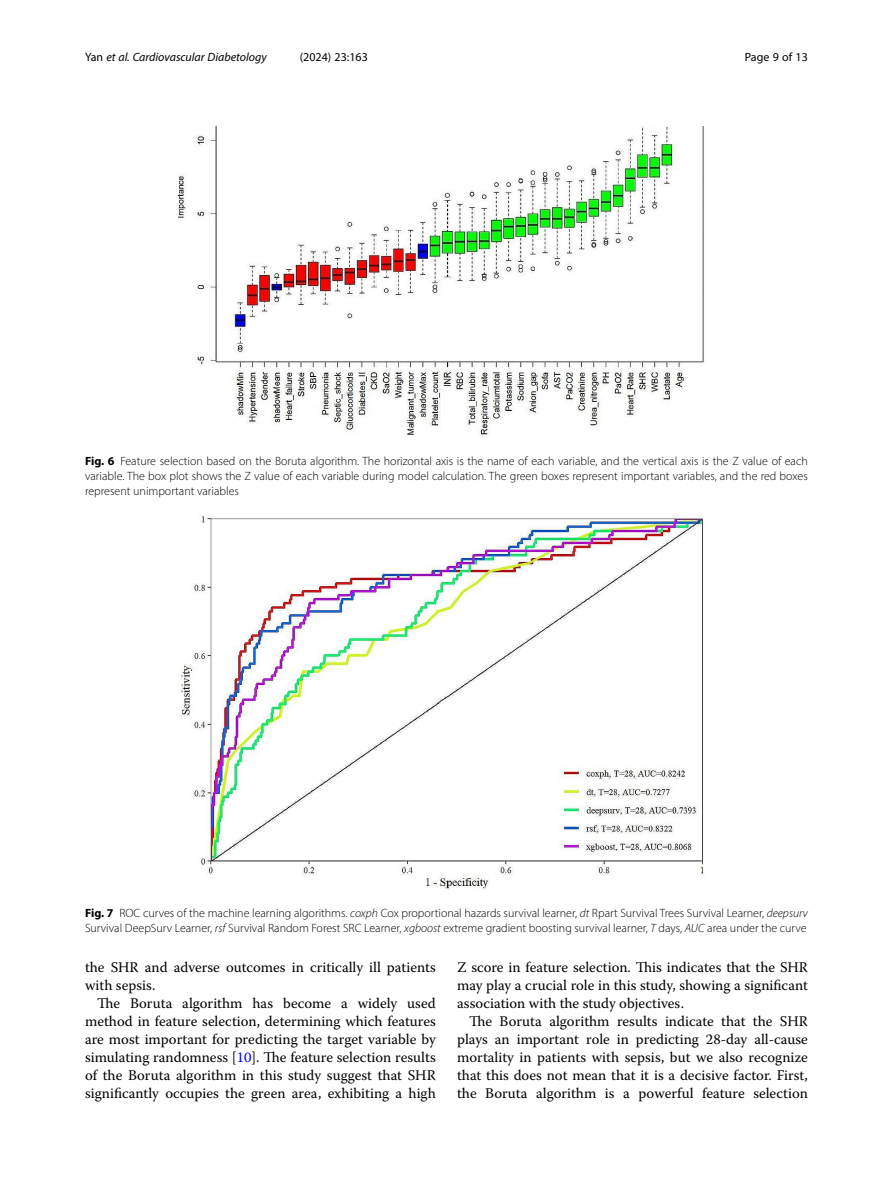
<style>
.page{position:relative;width:893px;height:1191px;background:#fff}
.page>*{position:absolute;margin:0;border:0;box-sizing:border-box;transform-origin:0 0}
.Body_Text_Indent{font:14.7px/18px "Warnock Pro";color:#000;text-align:justify}
.Body_Text{font:14.7px/18px "Warnock Pro";color:#000}
.Figure_Caption{font:300 12px/15px "Myriad Pro";color:#000}
.t1{font:italic 12px "Myriad Pro";color:#000}
.t2{font:12px "Myriad Pro";color:#000}
.s1{font-style:normal}
.s2{font-weight:700}
.s3{font-style:italic}
.s4{color:#00f}
</style>
<div class="page">
<img style="left:180px;top:514px;width:524px;height:376px">
<img style="left:178px;top:126px;width:526px;height:311px">
<p class="t1" style="left:85px;top:50px;width:183px"><span class="s1">Yan</span> et al. Cardiovascular Diabetology</p>
<p class="t2" style="left:300px;top:50px;width:70px">(2024) 23:163</p>
<p class="t2" style="left:745px;top:50px;width:65px">Page 9 of 13</p>
<p class="Figure_Caption" style="left:85px;top:453px;width:724px;text-align:justify"><span class="s2">Fig. 6</span> Feature selection based on the Boruta algorithm. The horizontal axis is the name of each variable, and the vertical axis is the Z value of each variable. The box plot shows the Z value of each variable during model calculation. The green boxes represent important variables, and the red boxes represent unimportant variables</p>
<p class="Figure_Caption" style="left:85px;top:905px;width:724px"><span class="s2">Fig. 7</span> ROC curves of the machine learning algorithms. <span class="s3">coxph</span> Cox proportional hazards survival learner, <span class="s3">dt</span> Rpart Survival Trees Survival Learner, <span class="s3">deepsurv<br></span>Survival DeepSurv Learner, <span class="s3">rsf</span> Survival Random Forest SRC Learner, <span class="s3">xgboost</span> extreme gradient boosting survival learner, <span class="s3">T</span> days, <span class="s3">AUC</span> area under the curve</p>
<p class="Body_Text" style="left:85px;top:958px;width:352px">the SHR and adverse outcomes in critically ill patients with sepsis.</p>
<p class="Body_Text_Indent" style="left:85px;top:994px;width:352px;text-indent:12px">The Boruta algorithm has become a widely used method in feature selection, determining which features are most important for predicting the target variable by simulating randomness [<span class="s4">10</span>]. The feature selection results of the Boruta algorithm in this study suggest that SHR significantly occupies the green area, exhibiting a high</p>
<p class="Body_Text_Indent" style="left:457px;top:958px;width:352px">Z score in feature selection. This indicates that the SHR may play a crucial role in this study, showing a significant association with the study objectives.</p>
<p class="Body_Text_Indent" style="left:457px;top:1012px;width:352px;text-indent:12px">The Boruta algorithm results indicate that the SHR plays an important role in predicting 28-day all-cause mortality in patients with sepsis, but we also recognize that this does not mean that it is a decisive factor. First, the Boruta algorithm is a powerful feature selection</p>
</div>
